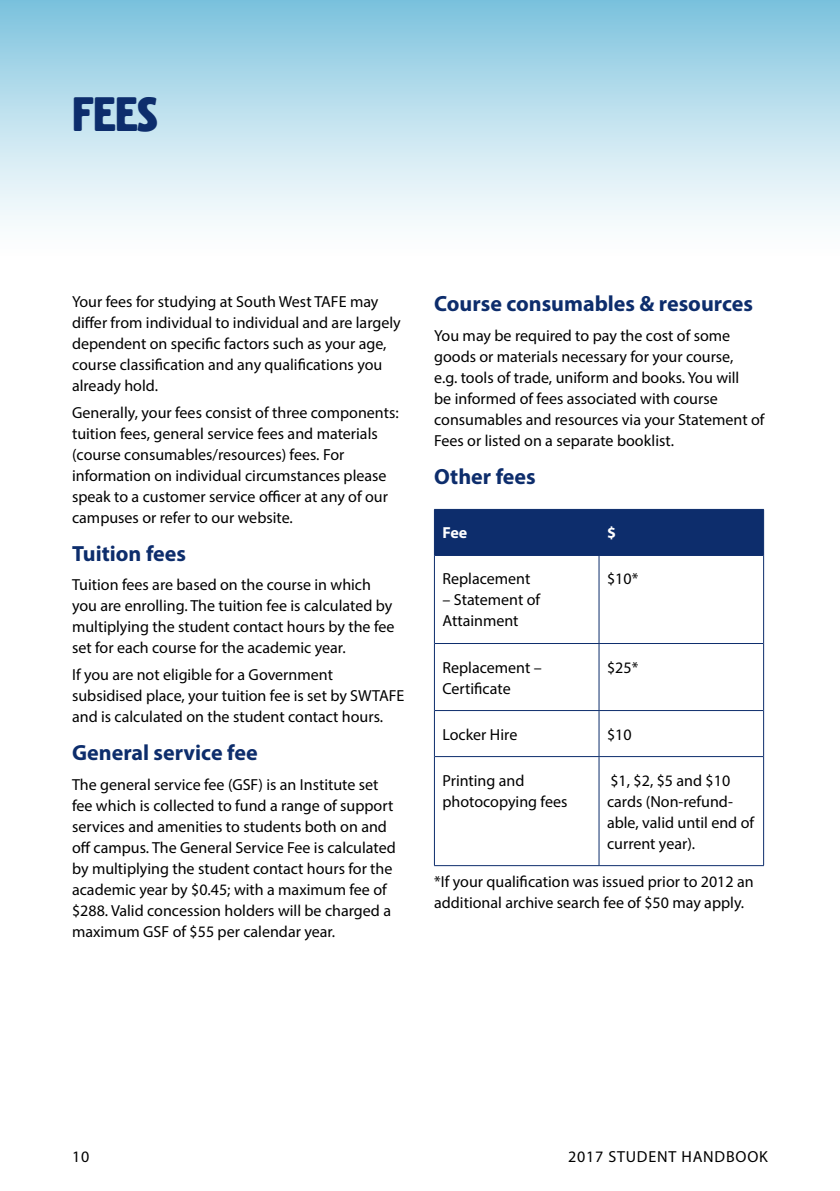
<style>
.page{position:relative;width:840px;height:1191px;background:#fff}
.page>*{position:absolute;margin:0;border:0;box-sizing:border-box;transform-origin:0 0}
.t1{font:condensed 48px "AI Oz Poster";color:#0d2d6c}
.t2{font:700 22px "Myriad Pro";color:#0d2d6c}
.t3{font:16px/21px "Myriad Pro";color:#000}
.t4{font:16px "Myriad Pro";letter-spacing:.05em;color:#000}
.t5{font:700 16px "Myriad Pro";color:#fff}
</style>
<div class="page">
<div style="left:0;top:0;width:839px;height:257px;background:linear-gradient(to bottom,#80c4de,#fff)"></div>
<div style="left:435px;top:510px;width:327px;height:45px;background:#0d2d6c"></div>
<hr style="left:434px;top:509px;width:1px;height:46px;background:#0d2d6c">
<hr style="left:434px;top:509px;width:164px;height:1px;background:#0d2d6c">
<hr style="left:598px;top:509px;width:165px;height:1px;background:#0d2d6c">
<hr style="left:598px;top:509px;width:1px;height:46px;background:#0d2d6c">
<hr style="left:762px;top:509px;width:1px;height:46px;background:#0d2d6c">
<hr style="left:434px;top:555px;width:1px;height:88px;background:#0d2d6c">
<hr style="left:434px;top:643px;width:1px;height:67px;background:#0d2d6c">
<hr style="left:434px;top:710px;width:1px;height:46px;background:#0d2d6c">
<hr style="left:434px;top:555px;width:164px;height:1px;background:#0d2d6c">
<hr style="left:598px;top:555px;width:165px;height:1px;background:#0d2d6c">
<hr style="left:598px;top:556px;width:1px;height:87px;background:#0d2d6c">
<hr style="left:762px;top:555px;width:1px;height:88px;background:#0d2d6c">
<hr style="left:598px;top:644px;width:1px;height:66px;background:#0d2d6c">
<hr style="left:762px;top:643px;width:1px;height:67px;background:#0d2d6c">
<hr style="left:598px;top:711px;width:1px;height:45px;background:#0d2d6c">
<hr style="left:762px;top:710px;width:1px;height:46px;background:#0d2d6c">
<hr style="left:434px;top:643px;width:164px;height:1px;background:#0d2d6c">
<hr style="left:598px;top:643px;width:165px;height:1px;background:#0d2d6c">
<hr style="left:434px;top:710px;width:164px;height:1px;background:#0d2d6c">
<hr style="left:598px;top:710px;width:165px;height:1px;background:#0d2d6c">
<hr style="left:434px;top:756px;width:1px;height:109px;background:#0d2d6c">
<hr style="left:434px;top:756px;width:164px;height:1px;background:#0d2d6c">
<hr style="left:598px;top:756px;width:165px;height:1px;background:#0d2d6c">
<hr style="left:598px;top:757px;width:1px;height:108px;background:#0d2d6c">
<hr style="left:762px;top:756px;width:1px;height:109px;background:#0d2d6c">
<hr style="left:434px;top:865px;width:164px;height:1px;background:#0d2d6c">
<hr style="left:598px;top:865px;width:165px;height:1px;background:#0d2d6c">
<h1 class="t1" style="left:72px;top:85px;width:86px">FEES</h1>
<p class="t3" style="left:72px;top:291px;width:330px">Your fees for studying at South West TAFE may differ from individual to individual and are largely dependent on specific factors such as your age, course classification and any qualifications you already hold.</p>
<p class="t3" style="left:72px;top:401px;width:328px">Generally, your fees consist of three components: tuition fees, general service fees and materials (course consumables/resources) fees. For information on individual circumstances please speak to a customer service officer at any of our campuses or refer to our website.</p>
<h2 class="t2" style="left:72px;top:539px;width:115px">Tuition fees</h2>
<p class="t3" style="left:72px;top:574px;width:324px">Tuition fees are based on the course in which you are enrolling. The tuition fee is calculated by multiplying the student contact hours by the fee set for each course for the academic year.</p>
<p class="t3" style="left:72px;top:664px;width:334px">If you are not eligible for a Government subsidised place, your tuition fee is set by SWTAFE and is calculated on the student contact hours.</p>
<h2 class="t2" style="left:72px;top:738px;width:187px">General service fee</h2>
<p class="t3" style="left:72px;top:773px;width:325px">The general service fee (GSF) is an Institute set fee which is collected to fund a range of support services and amenities to students both on and off campus. The General Service Fee is calculated by multiplying the student contact hours for the academic year by $0.45; with a maximum fee of $288. Valid concession holders will be charged a maximum GSF of $55 per calendar year.</p>
<h2 class="t2" style="left:434px;top:290px;width:320px">Course consumables &amp; resources</h2>
<p class="t3" style="left:434px;top:325px;width:331px">You may be required to pay the cost of some goods or materials necessary for your course,<br>e.g. tools of trade, uniform and books. You will<br>be informed of fees associated with course consumables and resources via your Statement of Fees or listed on a separate booklist.</p>
<h2 class="t2" style="left:434px;top:462px;width:103px">Other fees</h2>
<p class="t5" style="left:442px;top:522px;width:26px">Fee</p>
<p class="t5" style="left:606px;top:522px;width:10px">$</p>
<p class="t3" style="left:442px;top:568px;width:89px">Replacement</p>
<p class="t3" style="left:442px;top:589px;width:99px">– Statement of<br>Attainment</p>
<p class="t3" style="left:606px;top:568px;width:33px">$10*</p>
<p class="t3" style="left:442px;top:656px;width:101px">Replacement –<br>Certificate</p>
<p class="t3" style="left:606px;top:656px;width:33px">$25*</p>
<p class="t3" style="left:442px;top:723px;width:76px">Locker Hire</p>
<p class="t3" style="left:606px;top:723px;width:26px">$10</p>
<p class="t3" style="left:442px;top:769px;width:126px">Printing and photocopying fees</p>
<p class="t3" style="left:606px;top:769px;width:149px">$1, $2, $5 and $10 cards (Non-refund&shy;able, valid until end of current year).</p>
<p class="t3" style="left:434px;top:871px;width:321px">*If your qualification was issued prior to 2012 an additional archive search fee of $50 may apply.</p>
<p class="t3" style="left:72px;top:1145px;width:19px">10</p>
<p class="t4" style="left:567px;top:1146px;width:201px">2017 STUDENT HANDBOOK</p>
</div>
